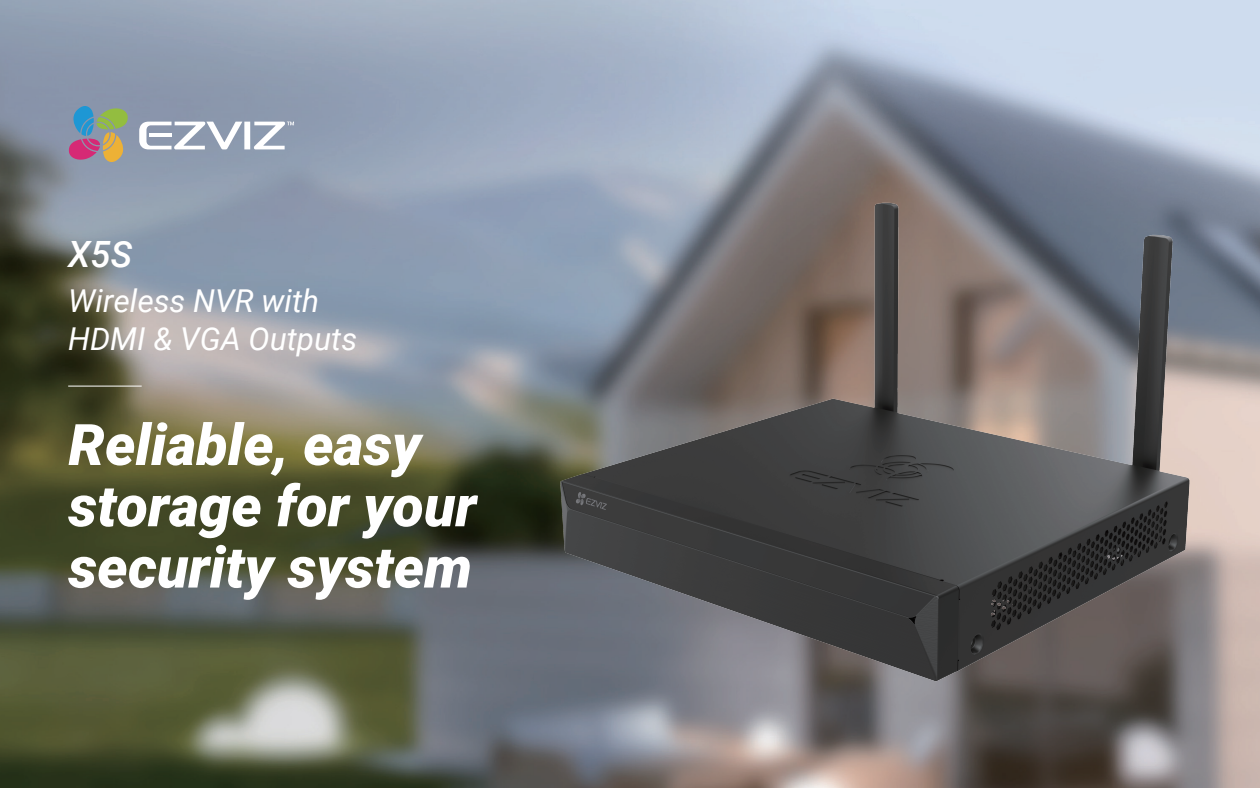
<style>
.page{position:relative;width:1260px;height:788px;background:#fff}
.page>*{position:absolute;margin:0;border:0;box-sizing:border-box;transform-origin:0 0}
.t1{font:italic 900 57.23px/61.2px "Roboto";color:#fff}
.t2{font:italic 500 36.23px "Roboto";color:#fff}
.t3{font:italic 31.5px/37.8px "Roboto";color:#fff}
</style>
<div class="page">
<img style="left:0;top:0;width:1260px;height:788px">
<svg style="left:68px;top:106px;width:60px;height:56px;background:#94908b"></svg>
<svg style="left:139px;top:122px;width:155px;height:27px"></svg>
<hr style="left:68px;top:385px;width:74px;height:1px;background:#fff">
<img style="left:512px;top:118px;width:726px;height:670px">
<p class="t2" style="left:68px;top:229px;width:65px">X5S</p>
<p class="t3" style="left:68px;top:281px;width:291px">Wireless NVR with<br>HDMI &amp; VGA Outputs</p>
<p class="t1" style="left:69px;top:412px;width:410px">Reliable, easy storage for your security system</p>
</div>
